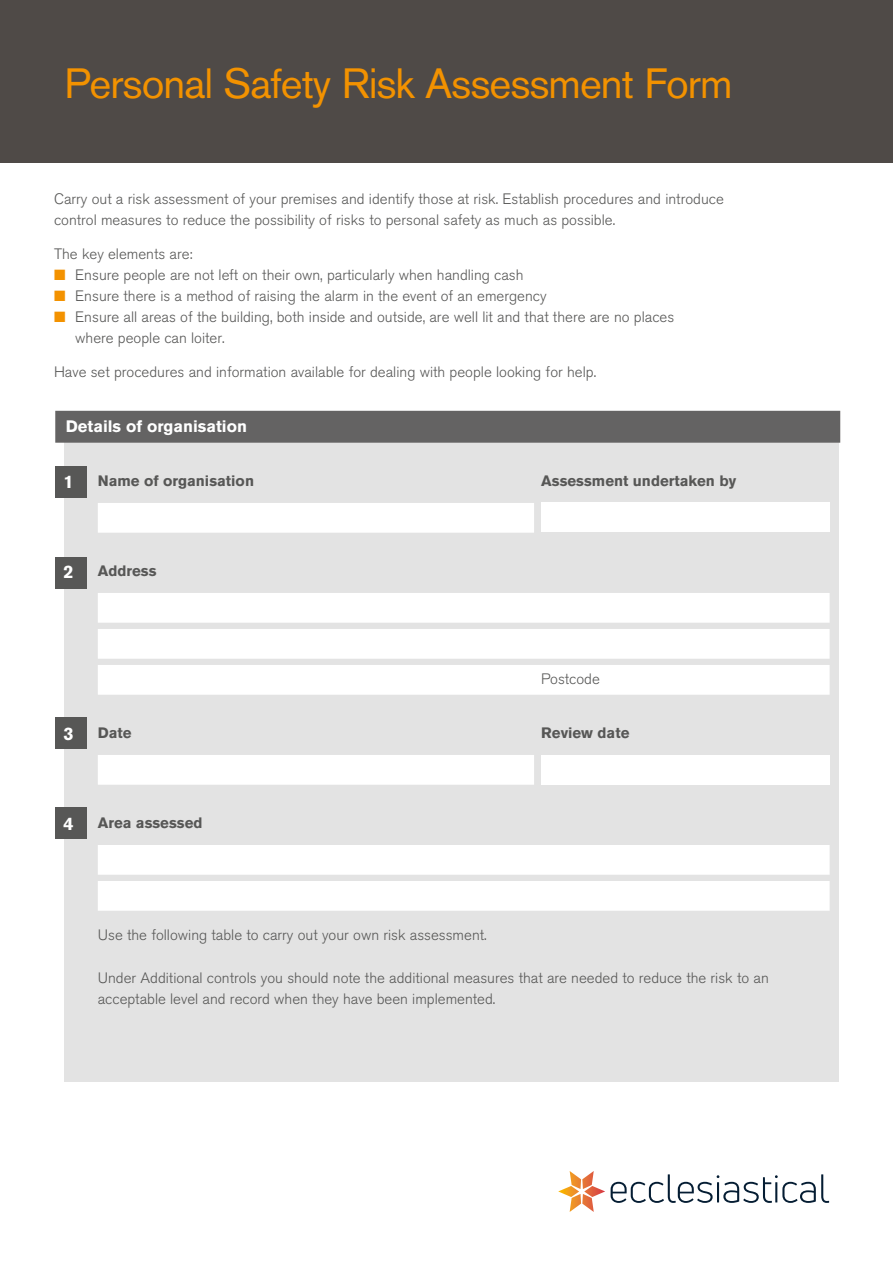
<style>
.page{position:relative;width:893px;height:1263px;background:#fff}
.page>*{position:absolute;margin:0;border:0;box-sizing:border-box;transform-origin:0 0}
.t1{font:42px "Akzidenz Grotesk BQ";letter-spacing:-.025em;color:#f39200}
.t2{font:700 18px "Akzidenz Grotesk BQ";color:#fff}
.t3{font:700 16.5px "Akzidenz Grotesk BQ";color:#fff}
.t4{font:300 15px/21px "Akzidenz Grotesk BQ";color:#575756}
.t5{font:700 15px "Akzidenz Grotesk BQ";color:#575756}
.t6{font:15px "Zapf Dingbats ITC";color:#f39200}
</style>
<div class="page">
<div style="left:65px;top:411px;width:774px;height:671px;background:#e3e3e3"></div>
<div style="left:0;top:0;width:893px;height:163px;background:#4f4a47"></div>
<div style="left:98px;top:503px;width:436px;height:30px;background:#fff"></div>
<div style="left:98px;top:593px;width:732px;height:30px;background:#fff"></div>
<div style="left:98px;top:629px;width:732px;height:30px;background:#fff"></div>
<div style="left:98px;top:665px;width:732px;height:30px;background:#fff"></div>
<div style="left:98px;top:755px;width:436px;height:30px;background:#fff"></div>
<div style="left:98px;top:845px;width:732px;height:30px;background:#fff"></div>
<div style="left:98px;top:881px;width:732px;height:30px;background:#fff"></div>
<div style="left:542px;top:502px;width:288px;height:30px;background:#fff"></div>
<div style="left:542px;top:755px;width:288px;height:29px;background:#fff"></div>
<div style="left:55px;top:411px;width:785px;height:32px;background:#646363"></div>
<div style="left:55px;top:466px;width:32px;height:32px;background:#575756"></div>
<div style="left:55px;top:557px;width:32px;height:32px;background:#575756"></div>
<div style="left:55px;top:717px;width:32px;height:32px;background:#575756"></div>
<div style="left:55px;top:806px;width:32px;height:32px;background:#575756"></div>
<svg style="left:611px;top:1174px;width:218px;height:29px"></svg>
<svg style="left:558px;top:1171px;width:47px;height:41px"></svg>
<h1 class="t1" style="left:64px;top:59px;width:670px">Personal Safety Risk Assessment Form</h1>
<p class="t4" style="left:54px;top:189px;width:671px">Carry out a risk assessment of your premises and identify those at risk. Establish procedures and introduce control measures to reduce the possibility of risks to personal safety as much as possible.</p>
<p class="t4" style="left:54px;top:244px;width:140px">The key elements are:</p>
<p class="t6" style="left:54px;top:268px;width:13px">■</p>
<p class="t4" style="left:75px;top:265px;width:450px">Ensure people are not left on their own, particularly when handling cash</p>
<p class="t6" style="left:54px;top:289px;width:13px">■</p>
<p class="t4" style="left:75px;top:286px;width:473px">Ensure there is a method of raising the alarm in the event of an emergency</p>
<p class="t6" style="left:54px;top:310px;width:13px">■</p>
<p class="t4" style="left:75px;top:307px;width:600px">Ensure all areas of the building, both inside and outside, are well lit and that there are no places</p>
<p class="t4" style="left:75px;top:328px;width:151px">where people can loiter.</p>
<p class="t4" style="left:54px;top:361px;width:544px">Have set procedures and information available for dealing with people looking for help.</p>
<p class="t3" style="left:66px;top:417px;width:183px">Details of organisation</p>
<p class="t2" style="left:63px;top:471px;width:12px">1</p>
<p class="t5" style="left:98px;top:472px;width:158px">Name of organisation</p>
<p class="t5" style="left:541px;top:472px;width:196px">Assessment undertaken by</p>
<p class="t2" style="left:63px;top:561px;width:12px">2</p>
<p class="t5" style="left:98px;top:562px;width:60px">Address</p>
<p class="t4" style="left:541px;top:669px;width:60px">Postcode</p>
<p class="t2" style="left:63px;top:723px;width:12px">3</p>
<p class="t5" style="left:98px;top:724px;width:35px">Date</p>
<p class="t5" style="left:541px;top:724px;width:90px">Review date</p>
<p class="t2" style="left:63px;top:813px;width:12px">4</p>
<p class="t5" style="left:98px;top:814px;width:106px">Area assessed</p>
<p class="t4" style="left:98px;top:925px;width:390px">Use the following table to carry out your own risk assessment.</p>
<p class="t4" style="left:98px;top:967px;width:672px">Under Additional controls you should note the additional measures that are needed to reduce the risk to an acceptable level and record when they have been implemented.</p>
</div>
